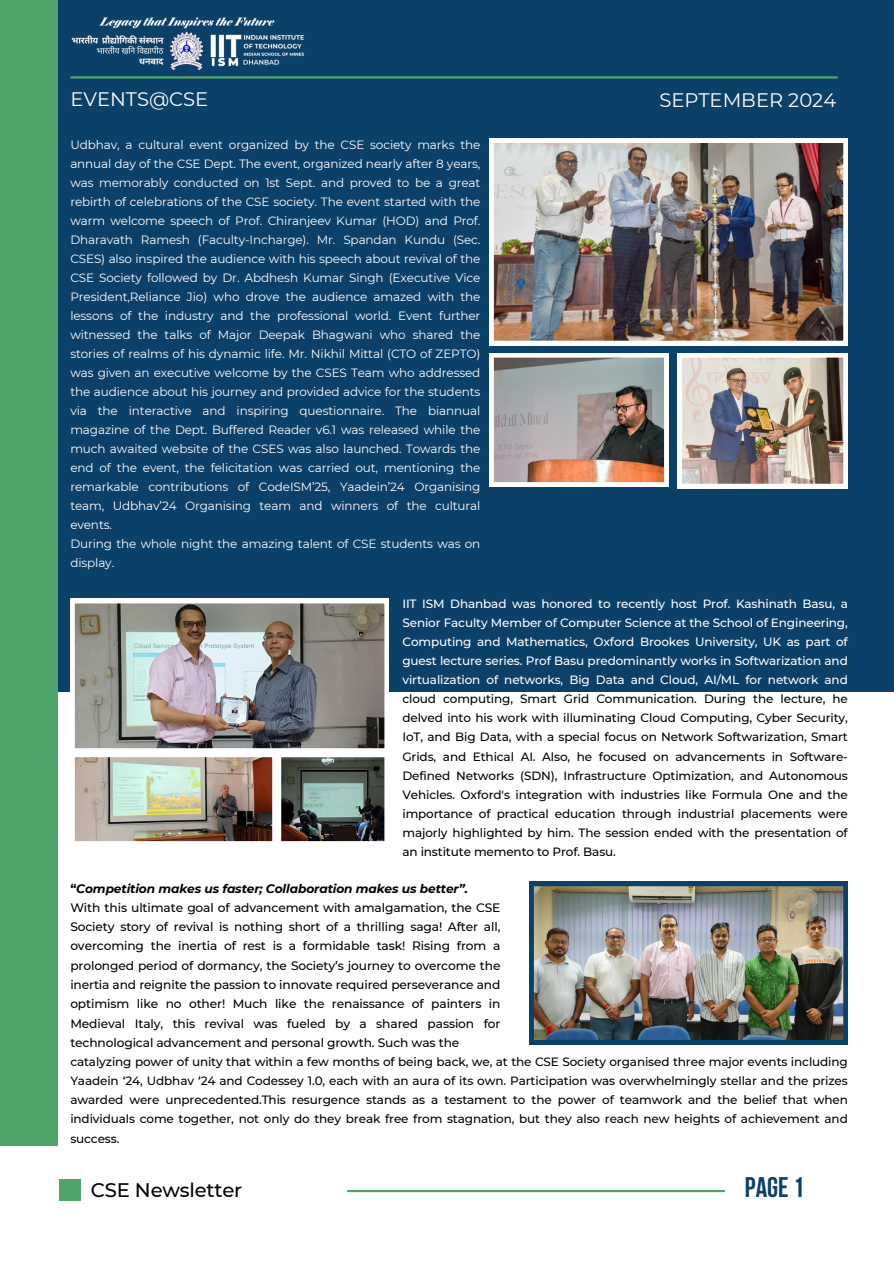
<style>
.page{position:relative;width:894px;height:1264px;background:#fff}
.page>*{position:absolute;margin:0;border:0;box-sizing:border-box;transform-origin:0 0}
.t1{font:700 28.2px "Bebas Neue";color:#0b4068}
.t2{font:500 19.65px "Montserrat";letter-spacing:-.01em;color:#000}
.t3{font:19.5px "Montserrat";color:#fff}
.t4{font:500 12.15px/19.4px "Montserrat";letter-spacing:-.01em;color:#000}
.t5{font:500 12px/19px "Montserrat";letter-spacing:-.01em;color:#000;text-align:justify}
.t6{font:12px/19px "Montserrat";letter-spacing:-.01em;color:#fff;text-align:justify}
.s1{color:#fff}
.s2{font-weight:700}
.s3{font-weight:700;font-style:italic}
</style>
<div class="page">
<div style="left:0;top:0;width:893px;height:692px;background:#0b4068"></div>
<hr style="left:70px;top:76px;width:767px;height:3px;background:#4ea46a">
<div style="left:0;top:0;width:57px;height:1146px;background:#4ea46a"></div>
<img style="left:489px;top:138px;width:358px;height:207px">
<div style="left:60px;top:1179px;width:21px;height:21px;background:#4ea46a"></div>
<img style="left:70px;top:599px;width:319px;height:150px">
<hr style="left:347px;top:1189px;width:377px;height:3px;background:#4ea46a">
<img style="left:71px;top:17px;width:234px;height:54px">
<svg style="left:489px;top:353px;width:179px;height:133px;background:#a79c96"></svg>
<img style="left:677px;top:353px;width:170px;height:135px">
<img style="left:74px;top:757px;width:311px;height:85px">
<img style="left:529px;top:881px;width:318px;height:163px">
<p class="t3" style="left:70px;top:87px;width:139px">EVENTS@CSE</p>
<p class="t3" style="left:659px;top:88px;width:178px">SEPTEMBER 2024</p>
<h4 class="t6" style="left:70px;top:135px;width:411px">Udbhav, a cultural event organized by the CSE society marks the annual day of the CSE Dept. The event, organized nearly after 8 years, was memorably conducted on 1st Sept. and proved to be a great rebirth of celebrations of the CSE society. The event started with the warm welcome speech of Prof. Chiranjeev Kumar (HOD) and Prof.<br>Dharavath Ramesh (Faculty-Incharge). Mr. Spandan Kundu (Sec.<br>CSES) also inspired the audience with his speech about revival of the CSE Society followed by Dr. Abdhesh Kumar Singh (Executive Vice President,Reliance Jio) who drove the audience amazed with the lessons of the industry and the professional world. Event further witnessed the talks of Major Deepak Bhagwani who shared the stories of realms of his dynamic life. Mr. Nikhil Mittal (CTO of ZEPTO) was given an executive welcome by the CSES Team who addressed the audience about his journey and provided advice for the students via the interactive and inspiring questionnaire. The biannual magazine of the Dept. Buffered Reader v6.1 was released while the much awaited website of the CSES was also launched. Towards the end of the event, the felicitation was carried out, mentioning the remarkable contributions of CodeISM’25, Yaadein’24 Organising team, Udbhav’24 Organising team and winners of the cultural events.</h4>
<h4 class="t6" style="left:70px;top:534px;width:411px">During the whole night the amazing talent of CSE students was on display.</h4>
<h4 class="t5" style="left:402px;top:594px;width:447px"><span class="s1">IIT ISM Dhanbad was honored to recently host Prof. Kashinath Basu, a Senior Faculty Member of Computer Science at the School of Engineering, Computing and Mathematics, Oxford Brookes University, UK as part of guest lecture series. Prof Basu predominantly works in Softwarization and virtualization of networks, Big Data and Cloud, AI/ML for network and </span>cloud computing, Smart Grid Communication. During the lecture, he delved into his work with illuminating Cloud Computing, Cyber Security, IoT, and Big Data, with a special focus on Network Softwarization, Smart Grids, and Ethical AI. Also, he focused on advancements in Software-Defined Networks (SDN), Infrastructure Optimization, and Autonomous Vehicles. Oxford's integration with industries like Formula One and the importance of practical education through industrial placements were majorly highlighted by him. The session ended with the presentation of an institute memento to Prof. Basu.</h4>
<h3 class="t4" style="left:70px;top:878px;width:431px"><span class="s2">“</span><span class="s3">Competition makes us faster; Collaboration makes us better”.<br></span>With this ultimate goal of advancement with amalgamation, the CSE Society story of revival is nothing short of a thrilling saga! After all, overcoming the inertia of rest is a formidable task! Rising from a prolonged period of dormancy, the Society’s journey to overcome the inertia and reignite the passion to innovate required perseverance and optimism like no other! Much like the renaissance of painters in Medieval Italy, this revival was fueled by a shared passion for technological advancement and personal growth. Such was the</h3>
<h1 class="t5" style="left:70px;top:1052px;width:778px">catalyzing power of unity that within a few months of being back, we, at the CSE Society organised three major events including Yaadein ‘24, Udbhav ‘24 and Codessey 1.0, each with an aura of its own. Participation was overwhelmingly stellar and the prizes awarded were unprecedented.This resurgence stands as a testament to the power of teamwork and the belief that when individuals come together, not only do they break free from stagnation, but they also reach new heights of achievement and success.</h1>
<h2 class="t2" style="left:91px;top:1178px;width:153px">CSE Newsletter</h2>
<p class="t1" style="left:744px;top:1175px;width:61px">PAGE1</p>
</div>
